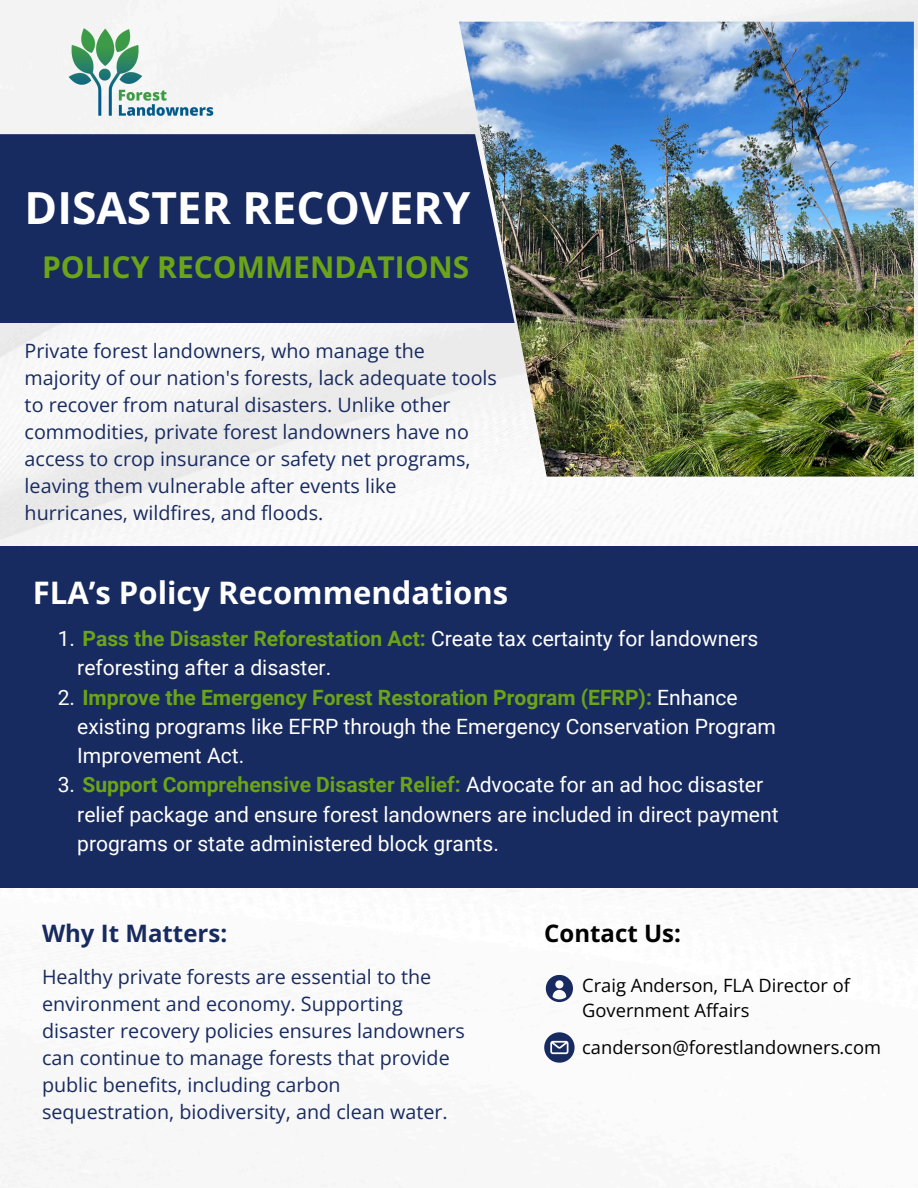
<style>
.page{position:relative;width:918px;height:1188px;background:#fff}
.page>*{position:absolute;margin:0;border:0;box-sizing:border-box;transform-origin:0 0}
.t1{font:700 44.25px "Open Sans";color:#fff}
.t2{font:700 31.05px "Open Sans";color:#fff}
.t3{font:700 30px "Open Sans";color:#6ba417}
.t4{font:700 24px "Open Sans";color:#182b60}
.t5{font:700 24px "Open Sans";color:#000}
.t6{font:21px/29.2px "Roboto";color:#fff}
.t7{font:19.8px/27px "Open Sans";color:#182b60}
.t8{font:18.3px/24.8px "Open Sans";color:#000}
.s1{font-weight:700;color:#6ba417}
</style>
<div class="page">
<img style="left:0;top:0;width:918px;height:1188px">
<div style="left:0;top:547px;width:918px;height:341px;background:#182b60"></div>
<img style="left:459px;top:22px;width:455px;height:455px">
<div style="left:0;top:134px;width:514px;height:189px;background:#182b60"></div>
<img style="left:41px;top:7px;width:251px;height:118px">
<svg style="left:544px;top:1032px;width:31px;height:31px"></svg>
<svg style="left:546px;top:975px;width:27px;height:27px"></svg>
<p class="t1" style="left:25px;top:177px;width:447px">DISASTER RECOVERY</p>
<h2 class="t3" style="left:42px;top:246px;width:429px">POLICY RECOMMENDATIONS</h2>
<h1 class="t7" style="left:25px;top:337px;width:474px">Private forest landowners, who manage the majority of our nation's forests, lack adequate tools to recover from natural disasters. Unlike other commodities, private forest landowners have no access to crop insurance or safety net programs, leaving them vulnerable after events like hurricanes, wildfires, and floods.</h1>
<h5 class="t2" style="left:33px;top:571px;width:477px">FLA’s Policy Recommendations</h5>
<h3 class="t6" style="left:77px;top:624px;width:683px;text-indent:-19px">1. <span class="s1">Pass the Disaster Reforestation Act:</span> Create tax certainty for landowners reforesting after a disaster.</h3>
<p class="t6" style="left:77px;top:683px;width:700px;text-indent:-19px">2. <span class="s1">Improve the Emergency Forest Restoration Program (EFRP):</span> Enhance existing programs like EFRP through the Emergency Conservation Program<br>Improvement Act.</p>
<p class="t6" style="left:77px;top:771px;width:703px;text-indent:-19px">3. <span class="s1">Support Comprehensive Disaster Relief:</span> Advocate for an ad hoc disaster relief package and ensure forest landowners are included in direct payment programs or state administered block grants.</p>
<p class="t4" style="left:42px;top:916px;width:187px">Why It Matters:</p>
<h4 class="t7" style="left:42px;top:963px;width:425px">Healthy private forests are essential to the environment and economy. Supporting disaster recovery policies ensures landowners can continue to manage forests that provide public benefits, including carbon sequestration, biodiversity, and clean water.</h4>
<h5 class="t5" style="left:544px;top:916px;width:138px">Contact Us:</h5>
<h4 class="t8" style="left:582px;top:973px;width:269px">Craig Anderson, FLA Director of<br>Government Affairs</h4>
<p class="t8" style="left:582px;top:1034px;width:300px">canderson@forestlandowners.com</p>
</div>
